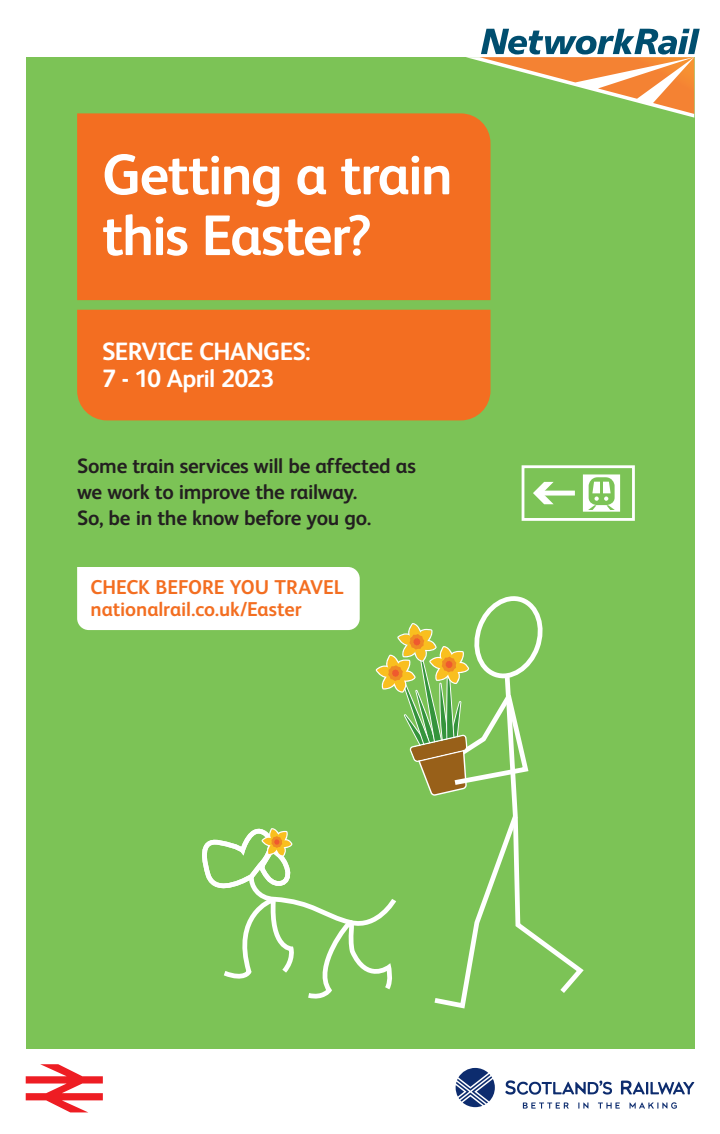
<style>
.page{position:relative;width:720px;height:1134px;background:#fff}
.page>*{position:absolute;margin:0;border:0;box-sizing:border-box;transform-origin:0 0}
.t1{font:700 57.2px/60.8px "Network Rail Sans";letter-spacing:-.03em;color:#fff}
.t2{font:700 25.12px/26.7px "Network Rail Sans";letter-spacing:-.03em;color:#fff}
.t3{font:700 20.8px/26px "Network Rail Sans";letter-spacing:-.015em;color:#231f20}
.t4{font:700 20px/22.1px "Network Rail Sans";letter-spacing:-.005em;color:#f36e21}
</style>
<div class="page">
<div style="left:26px;top:57px;width:668px;height:991px;background:#7cc356"></div>
<svg style="left:26px;top:1064px;width:77px;height:48px"></svg>
<div style="left:77px;top:310px;width:414px;height:110px;background:#f36e21"></div>
<div style="left:77px;top:113px;width:414px;height:187px;background:#f36e21"></div>
<svg style="left:505px;top:1080px;width:107px;height:15px"></svg>
<svg style="left:621px;top:1080px;width:73px;height:15px"></svg>
<svg style="left:523px;top:1102px;width:46px;height:7px"></svg>
<svg style="left:578px;top:1102px;width:10px;height:6px"></svg>
<svg style="left:598px;top:1102px;width:22px;height:6px"></svg>
<svg style="left:630px;top:1102px;width:47px;height:7px"></svg>
<svg style="left:456px;top:1068px;width:39px;height:39px"></svg>
<div style="left:522px;top:465px;width:113px;height:56px;border:3px solid #fff"></div>
<svg style="left:533px;top:482px;width:21px;height:22px"></svg>
<hr style="left:542px;top:491px;width:33px;height:4px;background:#fff">
<svg style="left:583px;top:474px;width:37px;height:38px"></svg>
<svg style="left:77px;top:567px;width:507px;height:442px"></svg>
<svg style="left:466px;top:29px;width:234px;height:89px"></svg>
<h1 class="t1" style="left:102px;top:142px;width:352px">Getting a train this Easter?</h1>
<p class="t2" style="left:102px;top:337px;width:210px">SERVICE CHANGES:<br>7 - 10 April 2023</p>
<p class="t3" style="left:77px;top:452px;width:340px">Some train services will be affected as we work to improve the railway.<br>So, be in the know before you go.</p>
<p class="t4" style="left:91px;top:575px;width:255px">CHECK BEFORE YOU TRAVEL nationalrail.co.uk/Easter</p>
</div>
